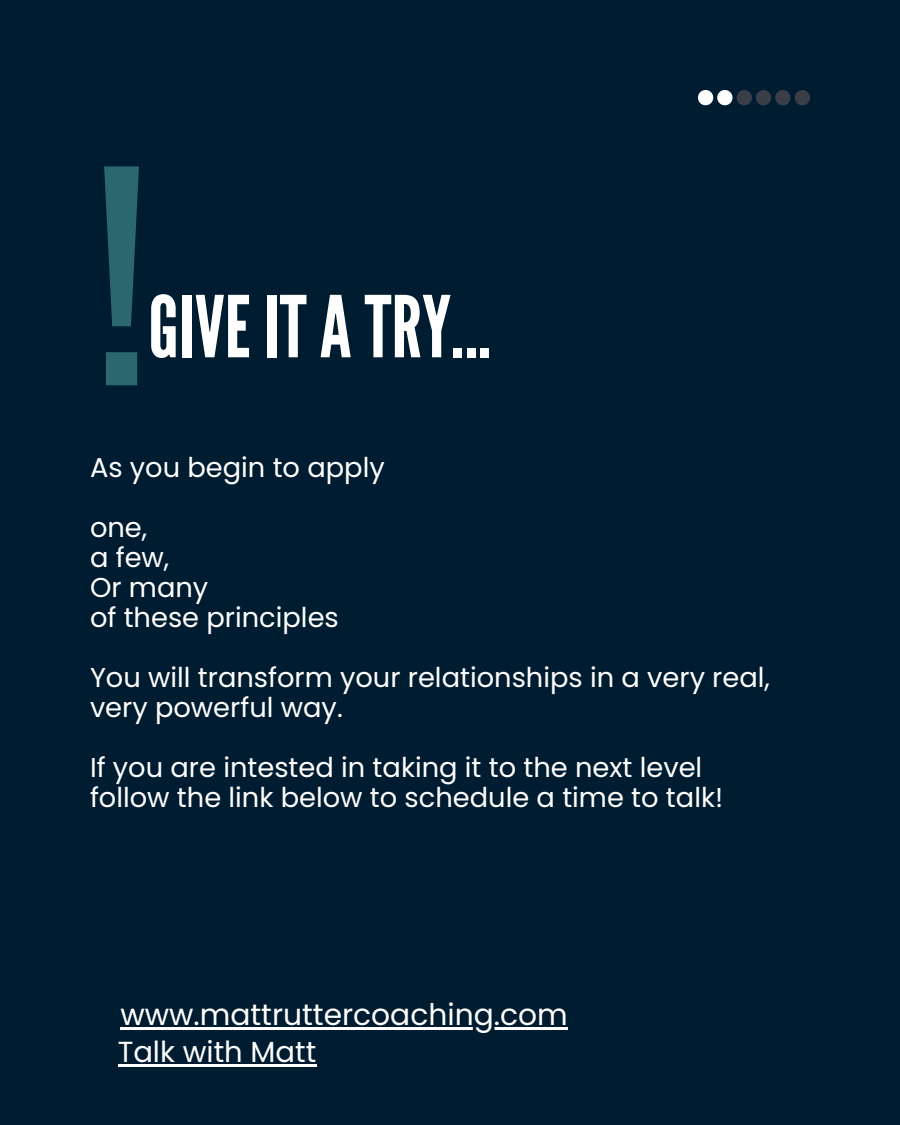
<style>
.page{position:relative;width:900px;height:1125px;background:#001c30}
.page>*{position:absolute;margin:0;border:0;box-sizing:border-box;transform-origin:0 0}
.t1{font:297.6px "League Gothic";color:#64ccc5}
.t2{font:85px "League Gothic";color:#fff}
.t3{font:29.7px "Poppins";color:#fff}
.t4{font:29px "Poppins";color:#fff}
.t5{font:27.3px/30px "Poppins";color:#fff}
</style>
<div class="page">
<svg style="left:698px;top:90px;width:112px;height:15px"></svg>
<hr style="left:120px;top:1027px;width:448px;height:2px;background:#fff">
<hr style="left:118px;top:1064px;width:198px;height:2px;background:#fff">
<h1 class="t1" style="left:93px;top:107px;width:58px">!</h1>
<p class="t2" style="left:148px;top:278px;width:344px">GIVE ITATRY...</p>
<p class="t5" style="left:90px;top:453px;width:296px">As you begin to apply</p>
<p class="t5" style="left:90px;top:513px;width:59px">one,</p>
<p class="t5" style="left:90px;top:543px;width:81px">a few,</p>
<p class="t5" style="left:90px;top:573px;width:120px">Or many</p>
<h1 class="t5" style="left:90px;top:603px;width:250px">of these principles</h1>
<p class="t5" style="left:90px;top:663px;width:681px">You will transform your relationships in a very real, very powerful way.</p>
<p class="t5" style="left:90px;top:753px;width:635px">If you are intested in taking it to the next level follow the link below to schedule a time to talk!</p>
<p class="t3" style="left:120px;top:994px;width:449px">www.mattruttercoaching.com</p>
<p class="t4" style="left:118px;top:1032px;width:200px">Talk with Matt</p>
</div>
